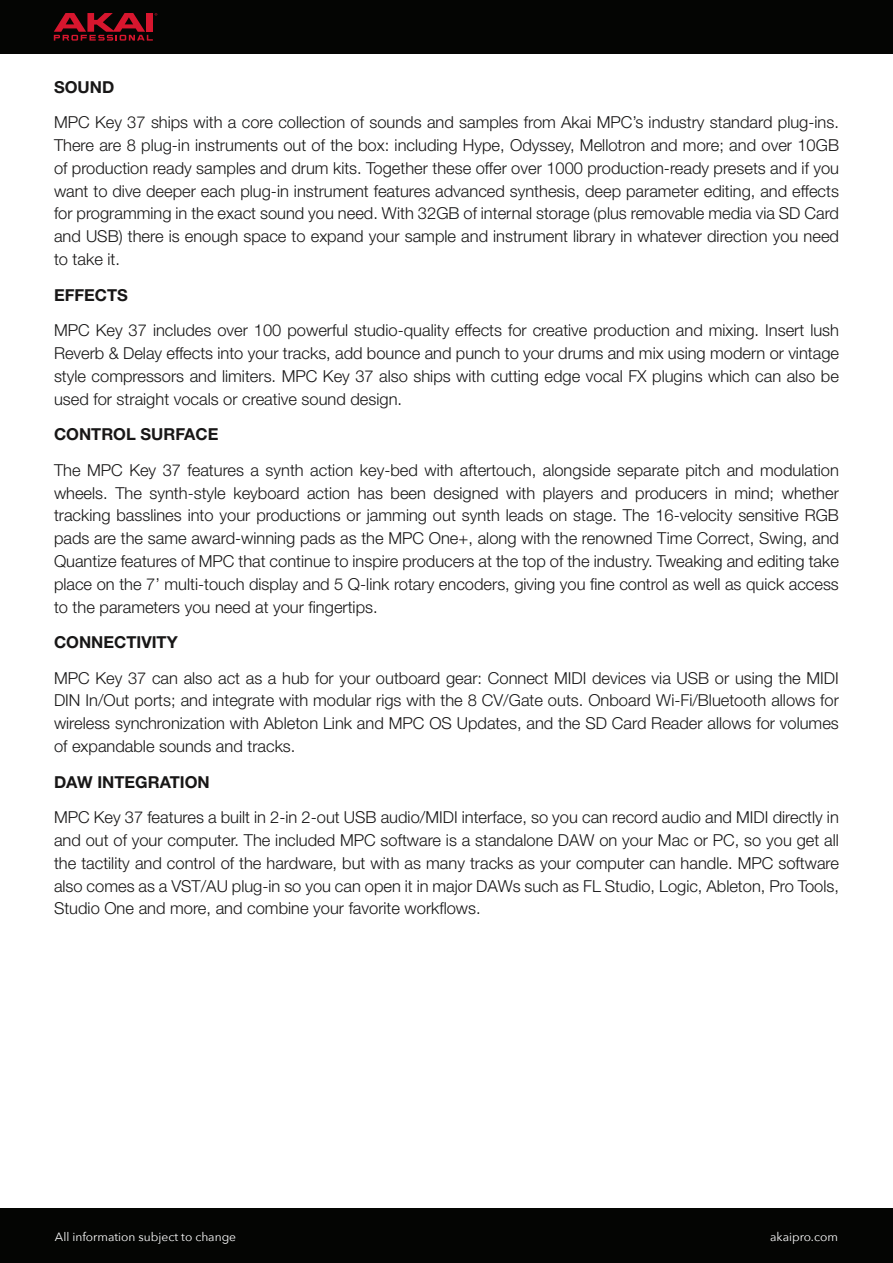
<style>
.page{position:relative;width:893px;height:1263px;background:#fff}
.page>*{position:absolute;margin:0;border:0;box-sizing:border-box;transform-origin:0 0}
.t1{font:300 16.5px/22.8px "Helvetica Neue";color:#181717;text-align:justify}
.t2{font:700 16.5px "Helvetica Neue";color:#181717}
.t3{font:12px "Avenir Next";color:#fff}
</style>
<div class="page">
<div style="left:0;top:0;width:893px;height:53px;background:#040503"></div>
<div style="left:0;top:1209px;width:893px;height:54px;background:#040503"></div>
<svg style="left:54px;top:13px;width:103px;height:28px"></svg>
<p class="t2" style="left:54px;top:77px;width:62px">SOUND</p>
<p class="t1" style="left:54px;top:111px;width:787px">MPC Key 37 ships with a core collection of sounds and samples from Akai MPC’s industry standard plug-ins.<br>There are 8 plug-in instruments out of the box: including Hype, Odyssey, Mellotron and more; and over 10GB of production ready samples and drum kits. Together these offer over 1000 production-ready presets and if you want to dive deeper each plug-in instrument features advanced synthesis, deep parameter editing, and effects for programming in the exact sound you need. With 32GB of internal storage (plus removable media via SD Card and USB) there is enough space to expand your sample and instrument library in whatever direction you need to take it.</p>
<p class="t2" style="left:54px;top:284px;width:75px">EFFECTS</p>
<p class="t1" style="left:54px;top:319px;width:787px">MPC Key 37 includes over 100 powerful studio-quality effects for creative production and mixing. Insert lush Reverb &amp; Delay effects into your tracks, add bounce and punch to your drums and mix using modern or vintage style compressors and limiters. MPC Key 37 also ships with cutting edge vocal FX plugins which can also be used for straight vocals or creative sound design.</p>
<p class="t2" style="left:54px;top:424px;width:166px">CONTROL SURFACE</p>
<p class="t1" style="left:54px;top:458px;width:786px">The MPC Key 37 features a synth action key-bed with aftertouch, alongside separate pitch and modulation wheels. The synth-style keyboard action has been designed with players and producers in mind; whether tracking basslines into your productions or jamming out synth leads on stage. The 16-velocity sensitive RGB pads are the same award-winning pads as the MPC One+, along with the renowned Time Correct, Swing, and Quantize features of MPC that continue to inspire producers at the top of the industry. Tweaking and editing take place on the 7’ multi-touch display and 5 Q-link rotary encoders, giving you fine control as well as quick access to the parameters you need at your fingertips.</p>
<p class="t2" style="left:54px;top:632px;width:125px">CONNECTIVITY</p>
<p class="t1" style="left:54px;top:666px;width:786px">MPC Key 37 can also act as a hub for your outboard gear: Connect MIDI devices via USB or using the MIDI DIN In/Out ports; and integrate with modular rigs with the 8 CV/Gate outs. Onboard Wi-Fi/Bluetooth allows for wireless synchronization with Ableton Link and MPC OS Updates, and the SD Card Reader allows for volumes of expandable sounds and tracks.</p>
<p class="t2" style="left:54px;top:771px;width:157px">DAW INTEGRATION</p>
<p class="t1" style="left:54px;top:805px;width:786px">MPC Key 37 features a built in 2-in 2-out USB audio/MIDI interface, so you can record audio and MIDI directly in and out of your computer. The included MPC software is a standalone DAW on your Mac or PC, so you get all the tactility and control of the hardware, but with as many tracks as your computer can handle. MPC software also comes as a VST/AU plug-in so you can open it in major DAWs such as FL Studio, Logic, Ableton, Pro Tools, Studio One and more, and combine your favorite workflows.</p>
<p class="t3" style="left:55px;top:1227px;width:183px">All information subject to change</p>
<p class="t3" style="left:770px;top:1227px;width:69px">akaipro.com</p>
</div>
